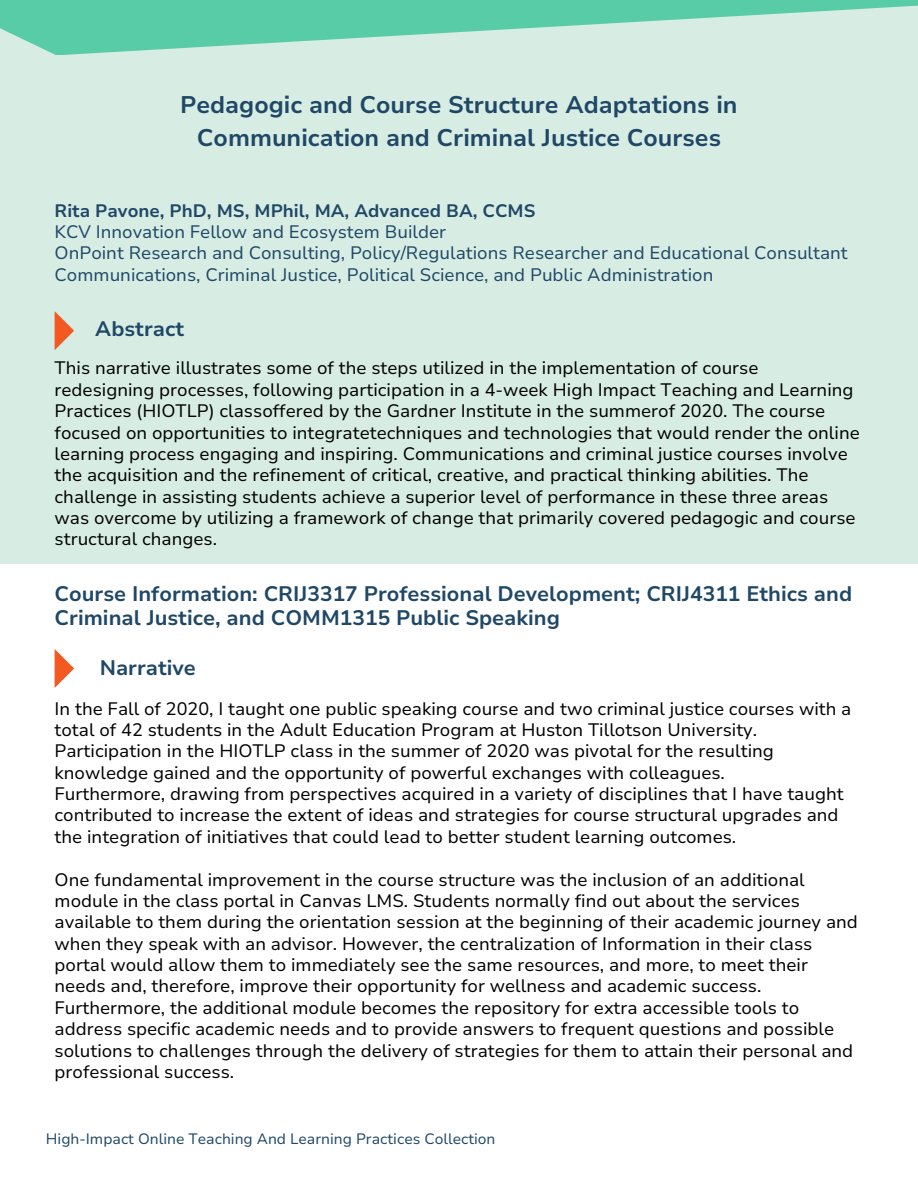
<style>
.page{position:relative;width:918px;height:1188px;background:#fff}
.page>*{position:absolute;margin:0;border:0;box-sizing:border-box;transform-origin:0 0}
.t1{font:700 24px/32.7px "Nunito Sans 10 pt";color:#1f4766;text-align:center}
.t2{font:700 21px/24.8px "Nunito Sans 10 pt";color:#1f4766}
.t3{font:18px/21.3px "Nunito Sans 10 pt";color:#000}
.t4{font:18px/21.3px "Nunito Sans 10 pt";color:#1f4766}
.t5{font:15px "Nunito Sans 10 pt";color:#1f4766}
.s1{font-weight:700}
</style>
<div class="page">
<div style="left:0;top:4px;width:918px;height:560px;background:#d7ece3"></div>
<svg style="left:0;top:0;width:918px;height:55px;fill:#57cca6"></svg>
<svg style="left:55px;top:311px;width:19px;height:39px"></svg>
<svg style="left:55px;top:649px;width:19px;height:39px"></svg>
<h1 class="t1" style="left:180px;top:89px;width:559px">Pedagogic and Course Structure Adaptations in<br>Communication and Criminal Justice Courses</h1>
<h3 class="t4" style="left:55px;top:200px;width:795px"><span class="s1">Rita Pavone, PhD, MS, MPhil, MA, Advanced BA, CCMS<br></span>KCV Innovation Fellow and Ecosystem Builder<br>OnPoint Research and Consulting, Policy/Regulations Researcher and Educational Consultant Communications, Criminal Justice, Political Science, and Public Administration</h3>
<h2 class="t2" style="left:95px;top:317px;width:90px">Abstract</h2>
<p class="t3" style="left:55px;top:358px;width:807px">This narrative illustrates some of the steps utilized in the implementation of course redesigning processes, following participation in a 4-week High Impact Teaching and Learning Practices (HIOTLP) classoffered by the Gardner Institute in the summerof 2020. The course focused on opportunities to integratetechniques and technologies that would render the online learning process engaging and inspiring. Communications and criminal justice courses involve the acquisition and the refinement of critical, creative, and practical thinking abilities. The challenge in assisting students achieve a superior level of performance in these three areas was overcome by utilizing a framework of change that primarily covered pedagogic and course structural changes.</p>
<p class="t2" style="left:55px;top:581px;width:799px">Course Information: CRIJ3317 Professional Development; CRIJ4311 Ethics and<br>Criminal Justice, and COMM1315 Public Speaking</p>
<h2 class="t2" style="left:100px;top:656px;width:98px">Narrative</h2>
<h3 class="t3" style="left:55px;top:698px;width:798px">In the Fall of 2020, I taught one public speaking course and two criminal justice courses with a total of 42 students in the Adult Education Program at Huston Tillotson University.<br>Participation in the HIOTLP class in the summer of 2020 was pivotal for the resulting knowledge gained and the opportunity of powerful exchanges with colleagues.<br>Furthermore, drawing from perspectives acquired in a variety of disciplines that I have taught contributed to increase the extent of ideas and strategies for course structural upgrades and the integration of initiatives that could lead to better student learning outcomes.</h3>
<h2 class="t3" style="left:55px;top:869px;width:805px">One fundamental improvement in the course structure was the inclusion of an additional module in the class portal in Canvas LMS. Students normally find out about the services available to them during the orientation session at the beginning of their academic journey and when they speak with an advisor. However, the centralization of Information in their class portal would allow them to immediately see the same resources, and more, to meet their needs and, therefore, improve their opportunity for wellness and academic success.<br>Furthermore, the additional module becomes the repository for extra accessible tools to address specific academic needs and to provide answers to frequent questions and possible solutions to challenges through the delivery of strategies for them to attain their personal and professional success.</h2>
<p class="t5" style="left:46px;top:1129px;width:451px">High-Impact Online Teaching And Learning Practices Collection</p>
</div>
